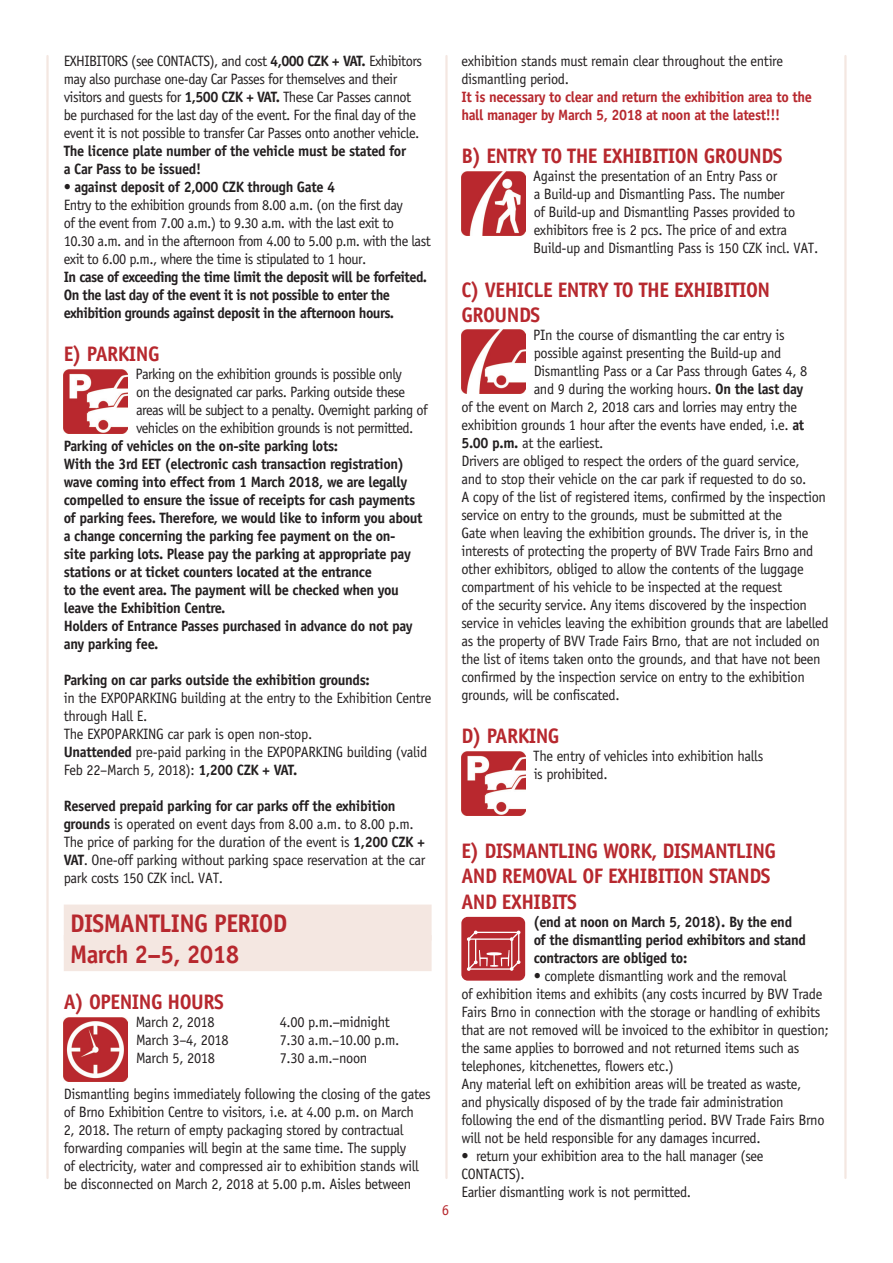
<style>
.page{position:relative;width:893px;height:1263px;background:#fff}
.page>*{position:absolute;margin:0;border:0;box-sizing:border-box;transform-origin:0 0}
.t1{font:700 25.5px/30.6px "ITC Officina Sans CE";letter-spacing:-.025em;color:#b7282e;scale:.96 1}
.t2{font:700 21px/25.2px "ITC Officina Sans CE";letter-spacing:-.025em;color:#b7282e;scale:.96 1}
.t3{font:15px/18px "ITC Officina Sans CE";letter-spacing:-.025em;color:#231f20;scale:.96 1}
.t4{font:700 15px/18px "ITC Officina Sans CE";letter-spacing:-.025em;color:#231f20;scale:.96 1}
.t5{font:700 15px/18px "ITC Officina Sans CE";letter-spacing:-.025em;color:#b7282e;scale:.96 1}
.t6{font:15px "ITC Officina Sans CE";color:#b7282e}
.s1{font-weight:700}
</style>
<div class="page">
<hr style="left:445px;top:56px;width:3px;height:1122px;background:#f4e7e1">
<hr style="left:46px;top:56px;width:3px;height:1122px;background:#f4e7e1">
<hr style="left:844px;top:56px;width:3px;height:1122px;background:#f4e7e1">
<div style="left:64px;top:904px;width:368px;height:36px;background:#f4e7e1"></div>
<div style="left:64px;top:935px;width:368px;height:36px;background:#f4e7e1"></div>
<img style="left:64px;top:370px;width:64px;height:63px">
<img style="left:64px;top:1018px;width:64px;height:63px">
<img style="left:461px;top:172px;width:64px;height:63px">
<img style="left:461px;top:330px;width:64px;height:64px">
<img style="left:461px;top:751px;width:64px;height:64px">
<svg style="left:461px;top:917px;width:64px;height:64px;background:#c1484d"></svg>
<p class="t3" style="left:64px;top:52px;width:375px">EXHIBITORS (see CONTACTS), and cost <span class="s1">4,000 CZK + VAT.</span> Exhibitors may also purchase one-day Car Passes for themselves and their visitors and guests for <span class="s1">1,500 CZK + VAT.</span> These Car Passes cannot be purchased for the last day of the event. For the final day of the event it is not possible to transfer Car Passes onto another vehicle.</p>
<p class="t4" style="left:64px;top:142px;width:358px">The licence plate number of the vehicle must be stated for a Car Pass to be issued!</p>
<p class="t4" style="left:64px;top:178px;width:284px">• against deposit of 2,000 CZK through Gate 4</p>
<p class="t3" style="left:64px;top:196px;width:384px">Entry to the exhibition grounds from 8.00 a.m. (on the first day<br>of the event from 7.00 a.m.) to 9.30 a.m. with the last exit to<br>10.30 a.m. and in the afternoon from 4.00 to 5.00 p.m. with the last exit to 6.00 p.m., where the time is stipulated to 1 hour.</p>
<p class="t4" style="left:64px;top:268px;width:380px">In case of exceeding the time limit the deposit will be forfeited.<br>On the last day of the event it is not possible to enter the exhibition grounds against deposit in the afternoon hours.</p>
<h2 class="t2" style="left:64px;top:342px;width:101px">E) PARKING</h2>
<p class="t3" style="left:135px;top:365px;width:306px">Parking on the exhibition grounds is possible only<br>on the designated car parks. Parking outside these areas will be subject to a penalty. Overnight parking of vehicles on the exhibition grounds is not permitted.</p>
<p class="t4" style="left:64px;top:437px;width:375px">Parking of vehicles on the on-site parking lots:<br>With the 3rd EET (electronic cash transaction registration) wave coming into effect from 1 March 2018, we are legally compelled to ensure the issue of receipts for cash payments of parking fees. Therefore, we would like to inform you about a change concerning the parking fee payment on the on-<br>site parking lots. Please pay the parking at appropriate pay stations or at ticket counters located at the entrance<br>to the event area. The payment will be checked when you leave the Exhibition Centre.<br>Holders of Entrance Passes purchased in advance do not pay any parking fee.</p>
<p class="t4" style="left:64px;top:671px;width:320px">Parking on car parks outside the exhibition grounds:</p>
<p class="t3" style="left:64px;top:689px;width:385px">in the EXPOPARKING building at the entry to the Exhibition Centre through Hall E.<br>The EXPOPARKING car park is open non-stop.<br><span class="s1">Unattended</span> pre-paid parking in the EXPOPARKING building (valid Feb 22–March 5, 2018): <span class="s1">1,200 CZK + VAT.</span></p>
<p class="t3" style="left:64px;top:797px;width:378px"><span class="s1">Reserved prepaid parking for car parks off the exhibition grounds</span> is operated on event days from 8.00 a.m. to 8.00 p.m.<br>The price of parking for the duration of the event is <span class="s1">1,200 CZK + VAT</span>. One-off parking without parking space reservation at the car park costs 150 CZK incl. VAT.</p>
<h1 class="t1" style="left:70px;top:908px;width:228px">DISMANTLING PERIOD<br>March 2–5, 2018</h1>
<h2 class="t2" style="left:64px;top:990px;width:168px">A) OPENING HOURS</h2>
<p class="t3" style="left:136px;top:1013px;width:84px">March 2, 2018</p>
<p class="t3" style="left:280px;top:1013px;width:116px">4.00 p.m.−midnight</p>
<p class="t3" style="left:136px;top:1031px;width:98px">March 3–4, 2018</p>
<p class="t3" style="left:280px;top:1031px;width:126px">7.30 a.m.–10.00 p.m.</p>
<p class="t3" style="left:136px;top:1049px;width:84px">March 5, 2018</p>
<p class="t3" style="left:280px;top:1049px;width:93px">7.30 a.m.–noon</p>
<p class="t3" style="left:64px;top:1085px;width:384px">Dismantling begins immediately following the closing of the gates of Brno Exhibition Centre to visitors, i.e. at 4.00 p.m. on March<br>2, 2018. The return of empty packaging stored by contractual forwarding companies will begin at the same time. The supply<br>of electricity, water and compressed air to exhibition stands will be disconnected on March 2, 2018 at 5.00 p.m. Aisles between</p>
<p class="t6" style="left:442px;top:1201px;width:9px">6</p>
<p class="t3" style="left:461px;top:52px;width:337px">exhibition stands must remain clear throughout the entire dismantling period.</p>
<p class="t5" style="left:461px;top:88px;width:367px">It is necessary to clear and return the exhibition area to the hall manager by March 5, 2018 at noon at the latest!!!</p>
<h2 class="t2" style="left:461px;top:144px;width:336px">B) ENTRY TO THE EXHIBITION GROUNDS</h2>
<p class="t3" style="left:533px;top:167px;width:298px">Against the presentation of an Entry Pass or<br>a Build-up and Dismantling Pass. The number<br>of Build-up and Dismantling Passes provided to exhibitors free is 2 pcs. The price of and extra Build-up and Dismantling Pass is 150 CZK incl. VAT.</p>
<h2 class="t2" style="left:461px;top:277px;width:323px">C) VEHICLE ENTRY TO THE EXHIBITION<br>GROUNDS</h2>
<p class="t3" style="left:533px;top:326px;width:263px">PIn the course of dismantling the car entry is</p>
<p class="t3" style="left:534px;top:344px;width:260px">possible against presenting the Build-up and</p>
<p class="t3" style="left:534px;top:362px;width:287px">Dismantling Pass or a Car Pass through Gates 4, 8</p>
<p class="t3" style="left:534px;top:380px;width:283px">and 9 during the working hours. <span class="s1">On the last day</span></p>
<p class="t3" style="left:461px;top:398px;width:351px">of the event on March 2, 2018 cars and lorries may entry the</p>
<p class="t3" style="left:461px;top:416px;width:359px">exhibition grounds 1 hour after the events have ended, i.e. <span class="s1">at</span></p>
<p class="t3" style="left:461px;top:434px;width:149px"><span class="s1">5.00 p.m.</span> at the earliest.</p>
<p class="t3" style="left:461px;top:452px;width:354px">Drivers are obliged to respect the orders of the guard service,</p>
<p class="t3" style="left:461px;top:470px;width:361px">and to stop their vehicle on the car park if requested to do so.</p>
<p class="t3" style="left:461px;top:488px;width:381px">A copy of the list of registered items, confirmed by the inspection</p>
<p class="t3" style="left:461px;top:506px;width:336px">service on entry to the grounds, must be submitted at the</p>
<p class="t3" style="left:461px;top:524px;width:363px">Gate when leaving the exhibition grounds. The driver is, in the</p>
<p class="t3" style="left:461px;top:542px;width:368px">interests of protecting the property of BVV Trade Fairs Brno and</p>
<p class="t3" style="left:461px;top:560px;width:358px">other exhibitors, obliged to allow the contents of the luggage</p>
<p class="t3" style="left:461px;top:578px;width:336px">compartment of his vehicle to be inspected at the request</p>
<p class="t3" style="left:461px;top:596px;width:362px">of the security service. Any items discovered by the inspection</p>
<p class="t3" style="left:461px;top:614px;width:384px">service in vehicles leaving the exhibition grounds that are labelled</p>
<p class="t3" style="left:461px;top:632px;width:375px">as the property of BVV Trade Fairs Brno, that are not included on</p>
<p class="t3" style="left:461px;top:650px;width:376px">the list of items taken onto the grounds, and that have not been</p>
<p class="t3" style="left:461px;top:668px;width:359px">confirmed by the inspection service on entry to the exhibition</p>
<p class="t3" style="left:461px;top:686px;width:166px">grounds, will be confiscated.</p>
<h2 class="t2" style="left:461px;top:723px;width:104px">D) PARKING</h2>
<p class="t3" style="left:533px;top:747px;width:241px">The entry of vehicles into exhibition halls is prohibited.</p>
<h2 class="t2" style="left:461px;top:839px;width:329px">E) DISMANTLING WORK, DISMANTLING<br>AND REMOVAL OF EXHIBITION STANDS<br>AND EXHIBITS</h2>
<p class="t4" style="left:533px;top:913px;width:286px">(end at noon on March 5, 2018). By the end of the dismantling period exhibitors and stand contractors are obliged to:</p>
<p class="t3" style="left:461px;top:967px;width:384px;text-indent:72px">• complete dismantling work and the removal<br>of exhibition items and exhibits (any costs incurred by BVV Trade Fairs Brno in connection with the storage or handling of exhibits that are not removed will be invoiced to the exhibitor in question; the same applies to borrowed and not returned items such as telephones, kitchenettes, flowers etc.)<br>Any material left on exhibition areas will be treated as waste,<br>and physically disposed of by the trade fair administration following the end of the dismantling period. BVV Trade Fairs Brno will not be held responsible for any damages incurred.</p>
<p class="t3" style="left:461px;top:1147px;width:316px">• return your exhibition area to the hall manager (see<br>CONTACTS).<br>Earlier dismantling work is not permitted.</p>
</div>
